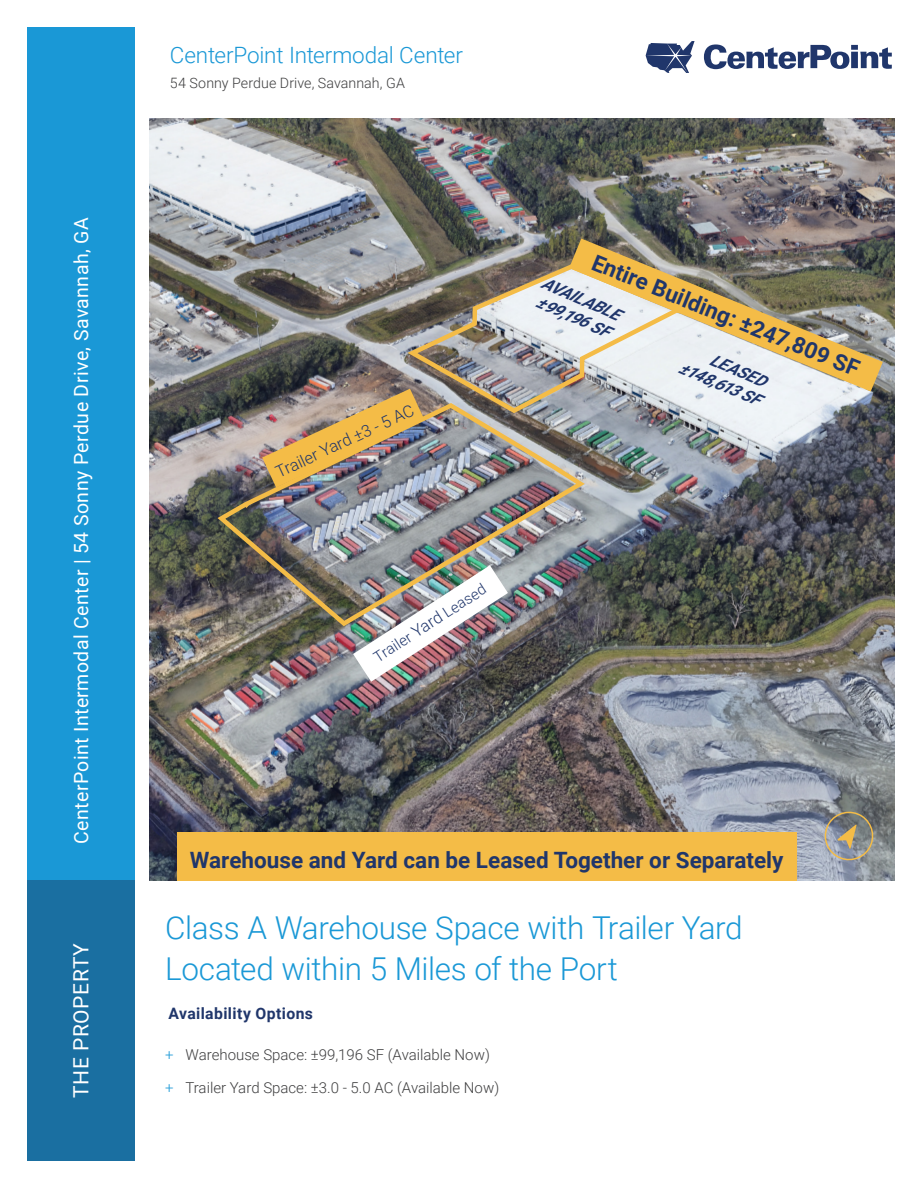
<style>
.page{position:relative;width:918px;height:1188px;background:#fff}
.page>*{position:absolute;margin:0;border:0;box-sizing:border-box;transform-origin:0 0}
.Page_Header{font:300 31.5px "Roboto";letter-spacing:-.015em;color:#1a98d6}
.t1{font:700 22.5px "Roboto";color:#20366b}
.Page_Title{font:300 22.5px "Roboto";letter-spacing:-.01em;color:#1a98d6}
.Sidebar_-_Title{font:21px "Roboto";letter-spacing:.035em;color:#fff}
.Sidebar_-_Contact{font:19.5px "Roboto";letter-spacing:.02em;color:#fff}
.Page_Header-2{font:italic 700 16.5px "Roboto";color:#20366b}
.t2{font:300 16.5px "Roboto";color:#20366b}
.Paragraph_Heading{font:700 15.75px "Roboto";letter-spacing:.025em;color:#20366b}
.t3{font:300 15px "Roboto";color:#3e3e3f}
.t4{font:300 15px "Roboto";color:#20366b}
.Address{font:300 14.25px "Roboto";letter-spacing:.005em;color:#3e3e3f}
.s1{font-size:16.5px}
.s2{color:#1a98d6}
</style>
<div class="page">
<div style="left:27px;top:27px;width:108px;height:853px;background:#1a98d6"></div>
<div style="left:27px;top:880px;width:108px;height:281px;background:#1a6fa1"></div>
<svg style="left:646px;top:41px;width:49px;height:32px"></svg>
<svg style="left:704px;top:44px;width:188px;height:25px"></svg>
<img style="left:149px;top:118px;width:745px;height:762px">
<svg style="left:822px;top:809px;width:54px;height:54px;background:#91908a"></svg>
<img style="left:353px;top:630px;width:155px;height:52px">
<svg style="left:262px;top:389px;width:141px;height:11px;background:#877771"></svg>
<svg style="left:569px;top:238px;width:314px;height:154px;background:#aa9e7f"></svg>
<img style="left:403px;top:262px;width:284px;height:154px">
<img style="left:214px;top:400px;width:375px;height:230px">
<div style="left:177px;top:832px;width:620px;height:48px;background:#f4bc47"></div>
<p class="Sidebar_-_Contact" style="left:68px;top:844px;width:628px;rotate:-90deg">CenterPoint Intermodal Center | 54 Sonny Perdue Drive, Savannah, GA</p>
<p class="Sidebar_-_Title" style="left:66px;top:1098px;width:157px;rotate:-90deg">THE PROPERTY</p>
<p class="Page_Title" style="left:170px;top:39px;width:295px">CenterPoint Intermodal Center</p>
<p class="Address" style="left:170px;top:73px;width:237px">54 Sonny Perdue Drive, Savannah, GA</p>
<p class="t2" style="left:272px;top:462px;width:152px;rotate:-25deg">Trailer Yard ±3 - 5 AC</p>
<p class="t4" style="left:370px;top:649px;width:132px;rotate:-33deg">Trailer <span class="s1">Yard</span> Leased</p>
<p class="t1" style="left:599px;top:247px;width:288px;rotate:22deg">Entire Building: ±247,809 SF</p>
<p class="Page_Header-2" style="left:546px;top:271px;width:85px;rotate:23deg">AVAILABLE</p>
<p class="Page_Header-2" style="left:541px;top:290px;width:80px;rotate:23deg">±99,196 SF</p>
<p class="Page_Header-2" style="left:715px;top:348px;width:60px;rotate:23deg">LEASED</p>
<p class="Page_Header-2" style="left:684px;top:356px;width:88px;rotate:23deg">±148,613 SF</p>
<p class="t1" style="left:190px;top:844px;width:595px">Warehouse and Yard can be Leased Together or Separately</p>
<p class="Page_Header" style="left:165px;top:906px;width:579px">Class A Warehouse Space with Trailer Yard</p>
<p class="Page_Header" style="left:165px;top:947px;width:454px">Located within 5 Miles of the Port</p>
<p class="Paragraph_Heading" style="left:169px;top:1002px;width:146px">Availability Options</p>
<p class="t3" style="left:165px;top:1044px;width:326px"><span class="s2">+</span> Warehouse Space: ±99,196 SF (Available Now)</p>
<p class="t3" style="left:165px;top:1077px;width:335px"><span class="s2">+</span> Trailer Yard Space: ±3.0 - 5.0 AC (Available Now)</p>
</div>
